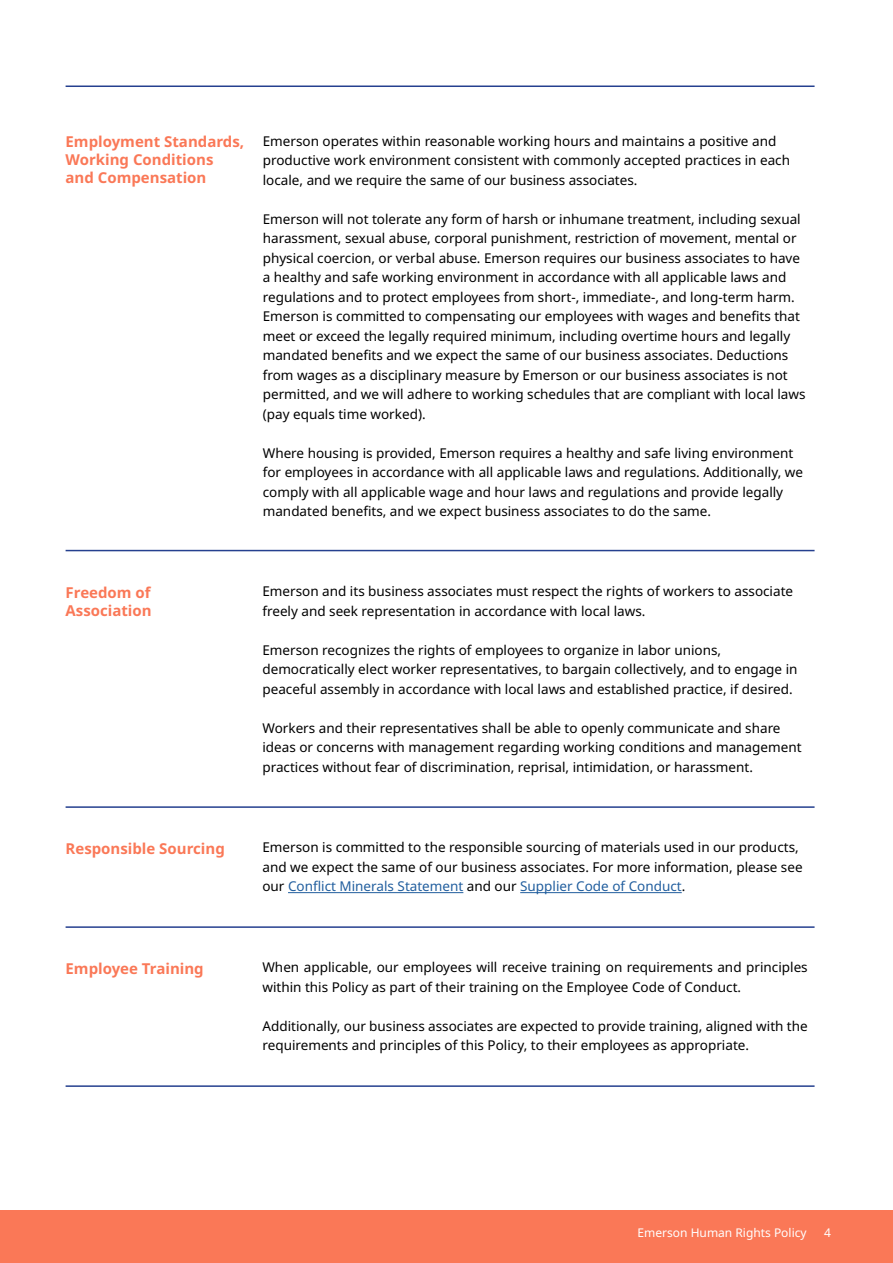
<style>
.page{position:relative;width:893px;height:1263px;background:#fff}
.page>*{position:absolute;margin:0;border:0;box-sizing:border-box;transform-origin:0 0}
.t1{font:700 15px/18px "Noto Sans";color:#fa7857}
.t2{font:13.5px/19.5px "Noto Sans";color:#000}
.t3{font:12px "Noto Sans";color:#fff}
.s1{color:#215e9e}
</style>
<div class="page">
<hr style="left:288px;top:892px;width:175px;height:1px;background:#215e9e">
<hr style="left:520px;top:892px;width:162px;height:1px;background:#215e9e">
<div style="left:0;top:1210px;width:893px;height:53px;background:#fa7857"></div>
<hr style="left:66px;top:1085px;width:749px;height:2px;background:#25408f">
<hr style="left:66px;top:926px;width:749px;height:2px;background:#25408f">
<hr style="left:66px;top:806px;width:749px;height:2px;background:#25408f">
<hr style="left:66px;top:550px;width:749px;height:1px;background:#25408f">
<hr style="left:66px;top:86px;width:749px;height:1px;background:#25408f">
<p class="t1" style="left:66px;top:133px;width:180px">Employment Standards,<br>Working Conditions and Compensation</p>
<p class="t2" style="left:263px;top:131px;width:529px">Emerson operates within reasonable working hours and maintains a positive and productive work environment consistent with commonly accepted practices in each locale, and we require the same of our business associates.</p>
<p class="t2" style="left:263px;top:209px;width:544px">Emerson will not tolerate any form of harsh or inhumane treatment, including sexual harassment, sexual abuse, corporal punishment, restriction of movement, mental or physical coercion, or verbal abuse. Emerson requires our business associates to have a healthy and safe working environment in accordance with all applicable laws and regulations and to protect employees from short-, immediate-, and long-term harm.<br>Emerson is committed to compensating our employees with wages and benefits that meet or exceed the legally required minimum, including overtime hours and legally mandated benefits and we expect the same of our business associates. Deductions from wages as a disciplinary measure by Emerson or our business associates is not permitted, and we will adhere to working schedules that are compliant with local laws (pay equals time worked).</p>
<p class="t2" style="left:263px;top:443px;width:542px">Where housing is provided, Emerson requires a healthy and safe living environment for employees in accordance with all applicable laws and regulations. Additionally, we comply with all applicable wage and hour laws and regulations and provide legally mandated benefits, and we expect business associates to do the same.</p>
<p class="t1" style="left:66px;top:583px;width:88px">Freedom of<br>Association</p>
<p class="t2" style="left:262px;top:582px;width:532px">Emerson and its business associates must respect the rights of workers to associate freely and seek representation in accordance with local laws.</p>
<p class="t2" style="left:262px;top:640px;width:537px">Emerson recognizes the rights of employees to organize in labor unions, democratically elect worker representatives, to bargain collectively, and to engage in peaceful assembly in accordance with local laws and established practice, if desired.</p>
<p class="t2" style="left:262px;top:718px;width:541px">Workers and their representatives shall be able to openly communicate and share ideas or concerns with management regarding working conditions and management practices without fear of discrimination, reprisal, intimidation, or harassment.</p>
<p class="t1" style="left:66px;top:840px;width:161px">Responsible Sourcing</p>
<p class="t2" style="left:262px;top:838px;width:542px">Emerson is committed to the responsible sourcing of materials used in our products, and we expect the same of our business associates. For more information, please see our <span class="s1">Conflict Minerals Statement</span> and our <span class="s1">Supplier Code of Conduct</span>.</p>
<p class="t1" style="left:66px;top:960px;width:140px">Employee Training</p>
<p class="t2" style="left:262px;top:958px;width:547px">When applicable, our employees will receive training on requirements and principles within this Policy as part of their training on the Employee Code of Conduct.</p>
<p class="t2" style="left:262px;top:1016px;width:547px">Additionally, our business associates are expected to provide training, aligned with the requirements and principles of this Policy, to their employees as appropriate.</p>
<p class="t3" style="left:637px;top:1226px;width:171px">Emerson Human Rights Policy</p>
<p class="t3" style="left:824px;top:1226px;width:8px">4</p>
</div>
